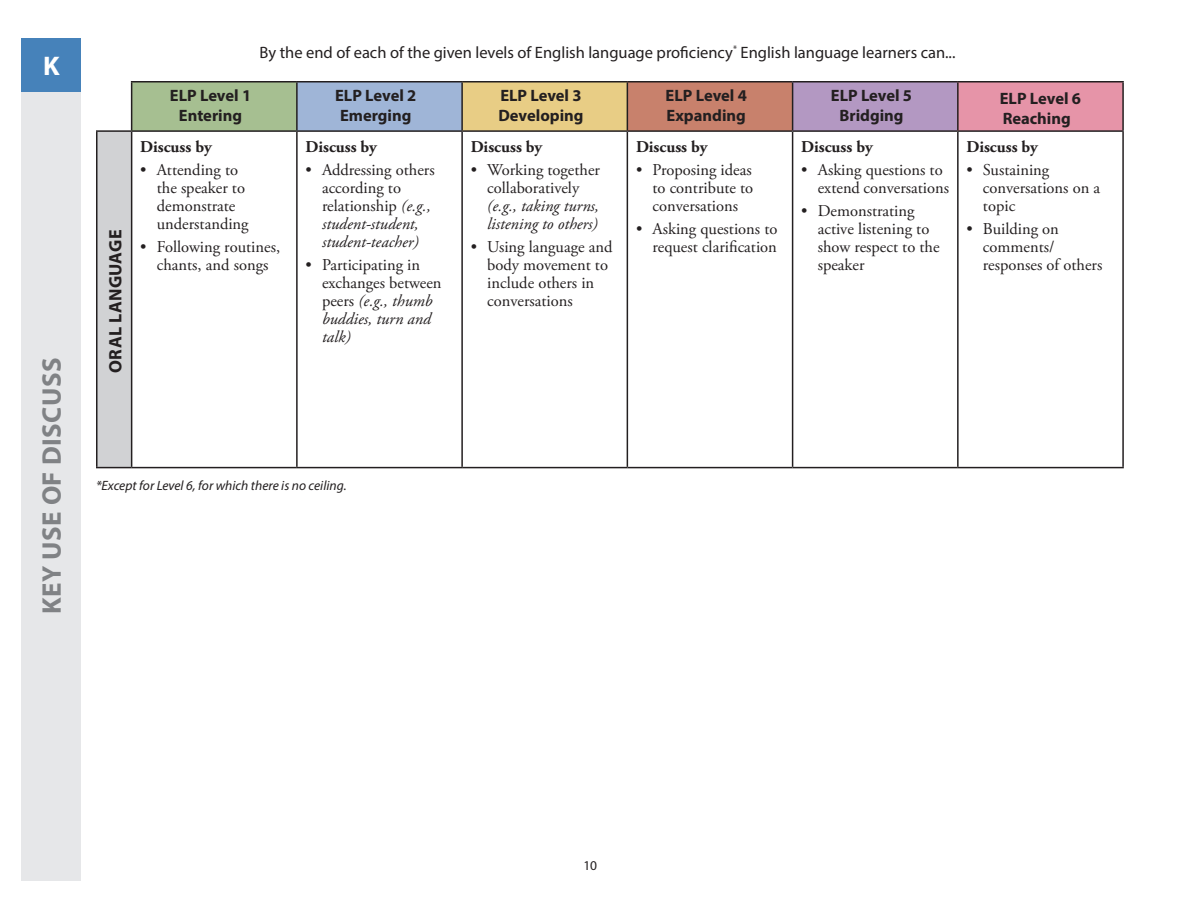
<style>
.page{position:relative;width:1188px;height:918px;background:#fff}
.page>*{position:absolute;margin:0;border:0;box-sizing:border-box;transform-origin:0 0}
.subhead{font:700 27px "Myriad Pro";letter-spacing:.02em;color:#808285}
.t1{font:700 27px "Myriad Pro";color:#fff}
.t2{font:700 18px "Myriad Pro";letter-spacing:.02em;color:#231f20}
.chart_body{font:16.5px/18px "Adobe Garamond Pro";color:#231f20}
.t3{font:700 16.5px/19.8px "Myriad Pro";color:#231f20}
.t4{font:16.5px "Myriad Pro";color:#231f20}
.body{font:16.5px/18px "Adobe Garamond Pro";color:#231f20}
.chart_body-2{font:italic 16.5px/18px "Adobe Garamond Pro";color:#231f20}
.chart_body-3{font:700 16.5px "Adobe Garamond Pro";color:#231f20}
.t5{font:italic 13.5px "Myriad Pro";color:#231f20}
.t6{font:13.5px "Myriad Pro";color:#231f20}
.s1{font-style:italic}
.s2{font-style:normal}
</style>
<div class="page">
<div style="left:22px;top:38px;width:59px;height:842px;background:#e6e7e9"></div>
<div style="left:22px;top:38px;width:59px;height:54px;background:#4682ba"></div>
<svg style="left:130px;top:82px;width:992px;height:385px"></svg>
<div style="left:132px;top:82px;width:165px;height:49px;background:#a6bf91"></div>
<div style="left:297px;top:82px;width:165px;height:49px;background:#9fb5d7"></div>
<div style="left:462px;top:82px;width:165px;height:49px;background:#e8cd85"></div>
<div style="left:627px;top:82px;width:166px;height:49px;background:#c8816c"></div>
<div style="left:793px;top:82px;width:165px;height:49px;background:#b398c2"></div>
<div style="left:958px;top:82px;width:165px;height:49px;background:#e694a8"></div>
<div style="left:97px;top:131px;width:35px;height:337px;background:#d1d2d4"></div>
<hr style="left:297px;top:81px;width:165px;height:1px;background:#231f20">
<hr style="left:462px;top:81px;width:165px;height:1px;background:#231f20">
<hr style="left:461px;top:82px;width:2px;height:48px;background:#231f20">
<hr style="left:627px;top:81px;width:166px;height:1px;background:#231f20">
<hr style="left:627px;top:82px;width:1px;height:48px;background:#231f20">
<hr style="left:793px;top:81px;width:165px;height:1px;background:#231f20">
<hr style="left:792px;top:82px;width:1px;height:48px;background:#231f20">
<hr style="left:958px;top:81px;width:166px;height:1px;background:#231f20">
<hr style="left:1122px;top:82px;width:2px;height:48px;background:#231f20">
<hr style="left:96px;top:132px;width:2px;height:335px;background:#231f20">
<hr style="left:132px;top:130px;width:165px;height:2px;background:#231f20">
<hr style="left:131px;top:132px;width:1px;height:335px;background:#231f20">
<hr style="left:297px;top:130px;width:165px;height:2px;background:#231f20">
<hr style="left:296px;top:132px;width:2px;height:335px;background:#231f20">
<hr style="left:462px;top:130px;width:165px;height:2px;background:#231f20">
<hr style="left:461px;top:132px;width:2px;height:335px;background:#231f20">
<hr style="left:627px;top:130px;width:166px;height:2px;background:#231f20">
<hr style="left:627px;top:132px;width:1px;height:335px;background:#231f20">
<hr style="left:793px;top:130px;width:165px;height:2px;background:#231f20">
<hr style="left:792px;top:132px;width:1px;height:335px;background:#231f20">
<hr style="left:958px;top:130px;width:166px;height:2px;background:#231f20">
<hr style="left:1122px;top:132px;width:2px;height:335px;background:#231f20">
<hr style="left:96px;top:467px;width:36px;height:1px;background:#231f20">
<hr style="left:132px;top:467px;width:165px;height:1px;background:#231f20">
<hr style="left:297px;top:467px;width:165px;height:1px;background:#231f20">
<hr style="left:462px;top:467px;width:165px;height:1px;background:#231f20">
<hr style="left:627px;top:467px;width:166px;height:1px;background:#231f20">
<hr style="left:793px;top:467px;width:165px;height:1px;background:#231f20">
<hr style="left:958px;top:467px;width:166px;height:1px;background:#231f20">
<hr style="left:131px;top:81px;width:166px;height:1px;background:#231f20">
<hr style="left:131px;top:82px;width:1px;height:48px;background:#231f20">
<hr style="left:296px;top:82px;width:2px;height:48px;background:#231f20">
<hr style="left:96px;top:130px;width:36px;height:2px;background:#231f20">
<hr style="left:957px;top:82px;width:2px;height:48px;background:#231f20">
<hr style="left:957px;top:132px;width:2px;height:335px;background:#231f20">
<h1 class="t1" style="left:43px;top:48px;width:18px">K</h1>
<p class="subhead" style="left:34px;top:614px;width:258px;rotate:-90deg">KEY USE OF DISCUSS</p>
<p class="t2" style="left:104px;top:373px;width:145px;rotate:-90deg">ORAL LANGUAGE</p>
<p class="t4" style="left:259px;top:42px;width:697px">By the end of each of the given levels of English language proficiency<sup>*</sup> English language learners can...</p>
<p class="t3" style="left:170px;top:85px;width:83px">ELP Level 1</p>
<p class="t3" style="left:179px;top:105px;width:65px">Entering</p>
<p class="t3" style="left:335px;top:85px;width:83px">ELP Level 2</p>
<p class="t3" style="left:340px;top:105px;width:73px">Emerging</p>
<p class="t3" style="left:500px;top:85px;width:83px">ELP Level 3</p>
<p class="t3" style="left:498px;top:105px;width:87px">Developing</p>
<p class="t3" style="left:666px;top:85px;width:83px">ELP Level 4</p>
<p class="t3" style="left:667px;top:105px;width:81px">Expanding</p>
<p class="t3" style="left:831px;top:85px;width:83px">ELP Level 5</p>
<p class="t3" style="left:839px;top:105px;width:66px">Bridging</p>
<p class="t3" style="left:1000px;top:88px;width:83px">ELP Level 6<br>Reaching</p>
<p class="chart_body-3" style="left:140px;top:137px;width:73px">Discuss by</p>
<p class="chart_body" style="left:157px;top:161px;width:93px;text-indent:-16px">• Attending to the speaker to demonstrate understanding</p>
<p class="chart_body" style="left:140px;top:239px;width:141px;text-align:center">• Following routines, chants, and songs</p>
<p class="chart_body-3" style="left:306px;top:137px;width:73px">Discuss by</p>
<p class="chart_body" style="left:322px;top:161px;width:114px;text-indent:-16px">• Addressing others according to relationship <span class="s1">(e.g., student-student, student-teacher)</span></p>
<p class="chart_body" style="left:322px;top:257px;width:121px;text-indent:-16px">• Participating in exchanges between peers <span class="s1">(e.g., thumb buddies, turn and talk)</span></p>
<p class="chart_body-3" style="left:471px;top:137px;width:73px">Discuss by</p>
<p class="chart_body-2" style="left:487px;top:161px;width:114px;text-indent:-16px"><span class="s2">• Working together collaboratively </span>(e.g., taking turns, listening to others)</p>
<p class="chart_body" style="left:487px;top:239px;width:127px;text-indent:-16px">• Using language and body movement to include others in conversations</p>
<p class="chart_body-3" style="left:636px;top:137px;width:73px">Discuss by</p>
<p class="chart_body" style="left:653px;top:161px;width:102px;text-align:justify;text-indent:-16px">• Proposing ideas to contribute to conversations</p>
<p class="chart_body" style="left:636px;top:221px;width:143px;text-align:right">• Asking questions to request clarification</p>
<p class="chart_body-3" style="left:801px;top:137px;width:73px">Discuss by</p>
<p class="chart_body" style="left:818px;top:161px;width:133px;text-indent:-16px">• Asking questions to extend conversations</p>
<p class="chart_body" style="left:818px;top:203px;width:123px;text-indent:-16px">• Demonstrating active listening to show respect to the speaker</p>
<p class="chart_body-3" style="left:966px;top:137px;width:73px">Discuss by</p>
<p class="body" style="left:983px;top:161px;width:119px;text-indent:-16px">• Sustaining conversations on a topic</p>
<p class="body" style="left:983px;top:221px;width:121px;text-indent:-16px">• Building on comments/ responses of others</p>
<p class="t5" style="left:96px;top:477px;width:252px">*Except for Level 6, for which there is no ceiling.</p>
<p class="t6" style="left:583px;top:857px;width:15px">10</p>
</div>
